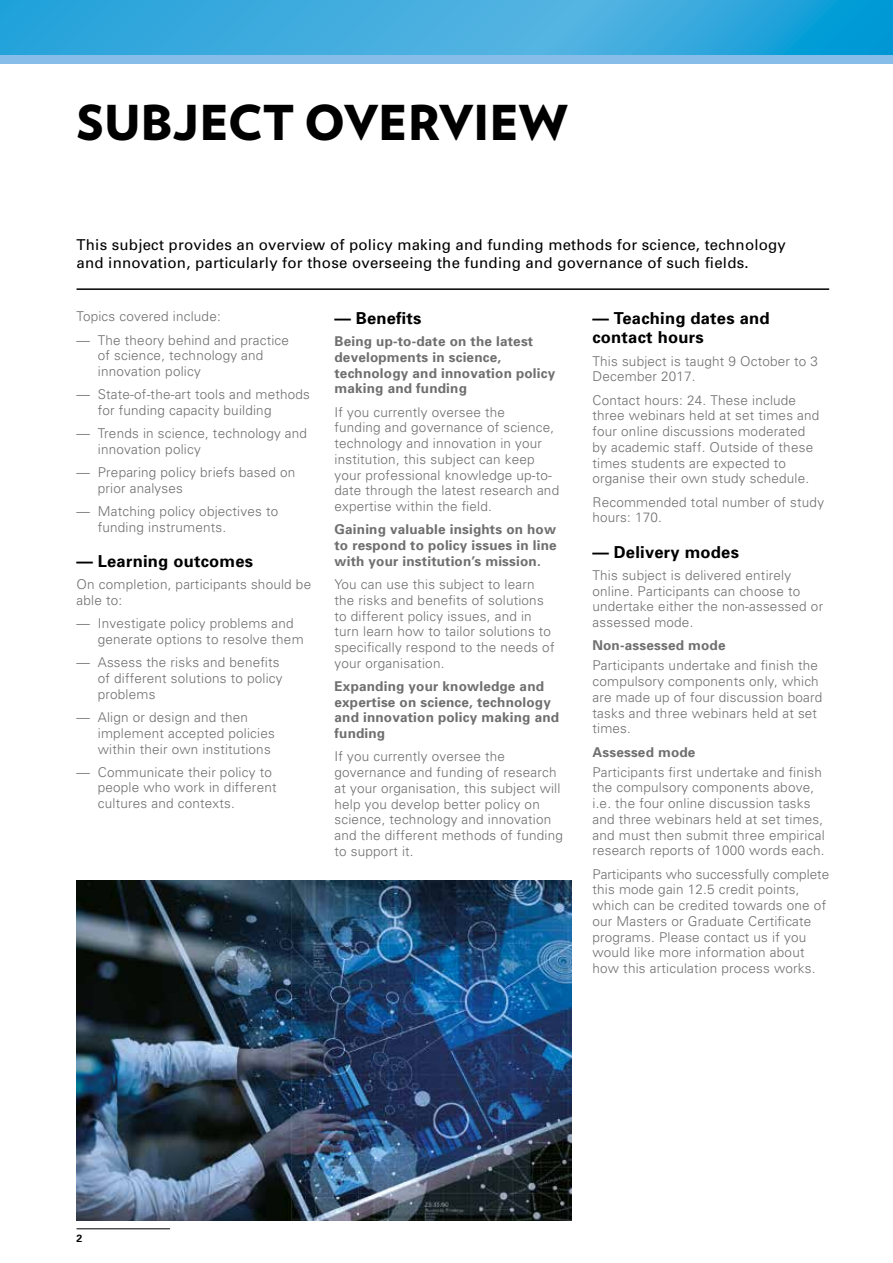
<style>
.page{position:relative;width:893px;height:1263px;background:#fff}
.page>*{position:absolute;margin:0;border:0;box-sizing:border-box;transform-origin:0 0}
.t1{font:900 48px "Verlag";color:#000}
.t2{font:700 16.5px/19.5px "Univers";letter-spacing:.015em;color:#000}
.t3{font:15px/18px "Univers";letter-spacing:.015em;color:#000}
.t4{font:300 13.5px/15.8px "Univers";letter-spacing:.015em;color:#706f6f}
.t5{font:700 13.5px/15.8px "Univers";letter-spacing:.015em;color:#706f6f}
.t6{font:700 10.5px "Univers";color:#000}
</style>
<div class="page">
<svg style="left:0;top:0;width:893px;height:55px;background:#35a9dd"></svg>
<div style="left:0;top:55px;width:893px;height:9px;background:#86bee9"></div>
<hr style="left:77px;top:288px;width:752px;height:2px;background:#000">
<hr style="left:77px;top:1228px;width:93px;height:1px;background:#000">
<img style="left:77px;top:880px;width:494px;height:340px">
<h1 class="t1" style="left:77px;top:84px;width:493px">SUBJECT OVERVIEW</h1>
<p class="t3" style="left:77px;top:235px;width:711px">This subject provides an overview of policy making and funding methods for science, technology and innovation, particularly for those overseeing the funding and governance of such fields.</p>
<p class="t4" style="left:77px;top:308px;width:146px">Topics covered include:</p>
<p class="t4" style="left:98px;top:331px;width:193px;text-indent:-21px">— The theory behind and practice of science, technology and innovation policy</p>
<p class="t4" style="left:98px;top:386px;width:214px;text-indent:-21px">— State-of-the-art tools and methods for funding capacity building</p>
<p class="t4" style="left:98px;top:425px;width:211px;text-indent:-21px">— Trends in science, technology and innovation policy</p>
<p class="t4" style="left:98px;top:464px;width:199px;text-indent:-21px">— Preparing policy briefs based on prior analyses</p>
<p class="t4" style="left:98px;top:503px;width:182px;text-indent:-21px">— Matching policy objectives to funding instruments.</p>
<p class="t2" style="left:77px;top:551px;width:178px">— Learning outcomes</p>
<p class="t4" style="left:77px;top:576px;width:236px">On completion, participants should be able to:</p>
<p class="t4" style="left:98px;top:615px;width:207px;text-indent:-21px">— Investigate policy problems and generate options to resolve them</p>
<p class="t4" style="left:98px;top:654px;width:186px;text-indent:-21px">— Assess the risks and benefits of different solutions to policy problems</p>
<p class="t4" style="left:98px;top:709px;width:179px;text-indent:-21px">— Align or design and then implement accepted policies within their own institutions</p>
<p class="t4" style="left:98px;top:764px;width:180px;text-indent:-21px">— Communicate their policy to people who work in different cultures and contexts.</p>
<p class="t2" style="left:334px;top:308px;width:88px">— Benefits</p>
<p class="t5" style="left:334px;top:333px;width:222px">Being up-to-date on the latest developments in science, technology and innovation policy making and funding</p>
<p class="t4" style="left:334px;top:403px;width:226px">If you currently oversee the<br>funding and governance of science, technology and innovation in your institution, this subject can keep your professional knowledge up-to&shy;date through the latest research and expertise within the field.</p>
<p class="t5" style="left:334px;top:521px;width:224px;text-align:justify">Gaining valuable insights on how to respond to policy issues in line with your institution’s mission.</p>
<p class="t4" style="left:334px;top:576px;width:221px">You can use this subject to learn the risks and benefits of solutions to different policy issues, and in turn learn how to tailor solutions to specifically respond to the needs of your organisation.</p>
<p class="t5" style="left:334px;top:678px;width:226px">Expanding your knowledge and expertise on science, technology and innovation policy making and funding</p>
<p class="t4" style="left:334px;top:748px;width:230px">If you currently oversee the governance and funding of research at your organisation, this subject will help you develop better policy on science, technology and innovation and the different methods of funding to support it.</p>
<p class="t2" style="left:592px;top:308px;width:179px">— Teaching dates and contact hours</p>
<p class="t4" style="left:592px;top:353px;width:227px">This subject is taught 9 October to 3<br>December 2017.</p>
<p class="t4" style="left:592px;top:391px;width:228px">Contact hours: 24. These include three webinars held at set times and four online discussions moderated by academic staff. Outside of these times students are expected to organise their own study schedule.</p>
<p class="t4" style="left:592px;top:493px;width:233px">Recommended total number of study hours: 170.</p>
<p class="t2" style="left:592px;top:541px;width:148px">— Delivery modes</p>
<p class="t4" style="left:592px;top:567px;width:232px">This subject is delivered entirely online. Participants can choose to undertake either the non-assessed or assessed mode.</p>
<p class="t5" style="left:592px;top:637px;width:135px">Non-assessed mode</p>
<p class="t4" style="left:592px;top:657px;width:231px">Participants undertake and finish the compulsory components only, which are made up of four discussion board tasks and three webinars held at set times.</p>
<p class="t5" style="left:592px;top:743px;width:104px">Assessed mode</p>
<p class="t4" style="left:592px;top:763px;width:234px">Participants first undertake and finish the compulsory components above, i.e. the four online discussion tasks and three webinars held at set times, and must then submit three empirical research reports of 1000 words each.</p>
<p class="t4" style="left:592px;top:865px;width:238px">Participants who successfully complete this mode gain 12.5 credit points, which can be credited towards one of our Masters or Graduate Certificate programs. Please contact us if you would like more information about how this articulation process works.</p>
<p class="t6" style="left:77px;top:1231px;width:7px">2</p>
</div>
